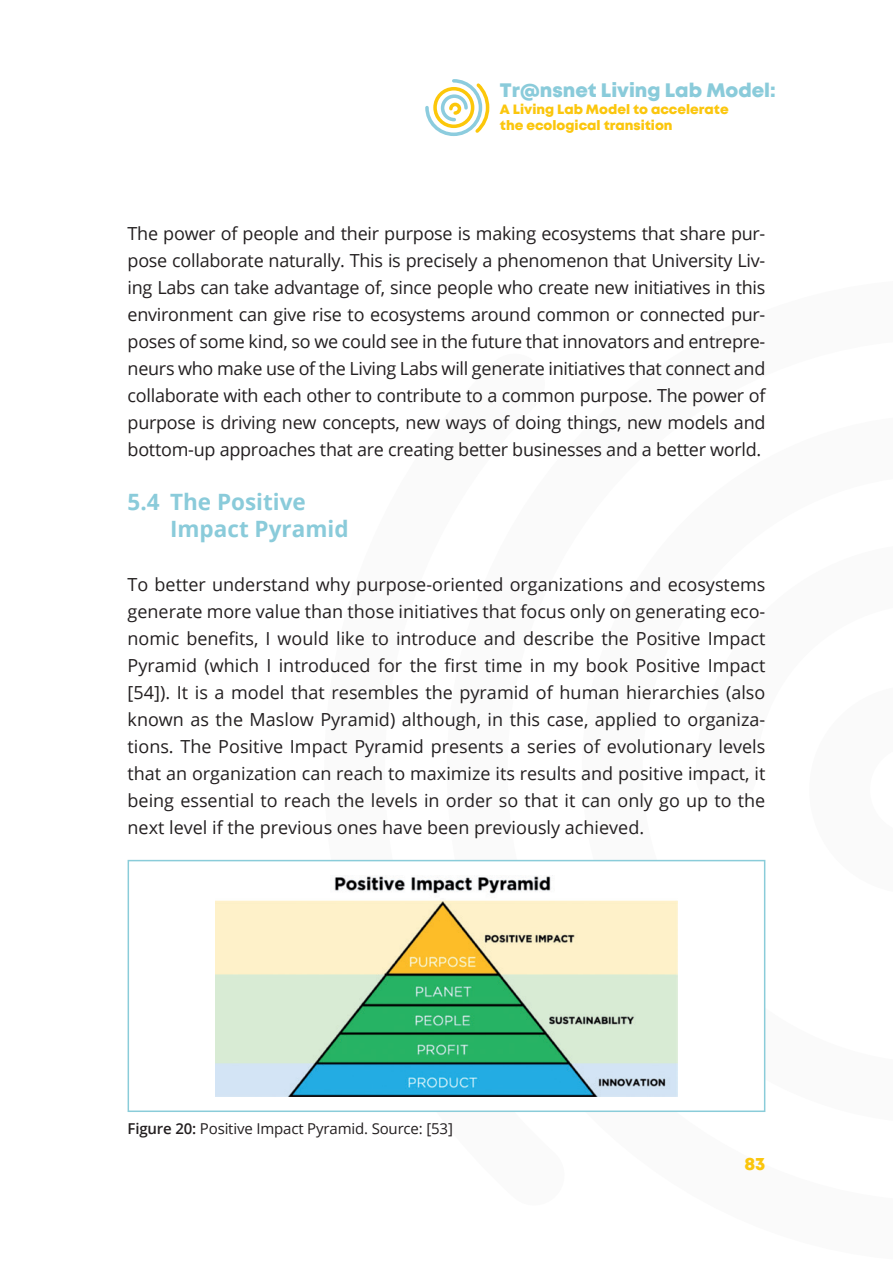
<style>
.page{position:relative;width:893px;height:1263px;background:#fff}
.page>*{position:absolute;margin:0;border:0;box-sizing:border-box;transform-origin:0 0}
.t1{font:700 22.5px "Open Sans";color:#8acbda}
.t2{font:19.5px "Mont Heavy DEMO";color:#8acbda}
.t3{font:18px/27px "Open Sans";letter-spacing:-.01em;color:#231f20;text-align:justify}
.t4{font:18px "Mont Heavy DEMO";color:#fbc60d}
.t5{font:15px "Open Sans";letter-spacing:-.01em;color:#231f20}
.t6{font:13.5px/16.5px "Mont Heavy DEMO";color:#fbc60d}
.s1{font-weight:600}
</style>
<div class="page">
<svg style="left:425px;top:79px;width:65px;height:57px"></svg>
<div style="left:128px;top:860px;width:637px;height:252px;background:#fff;border:2px solid #8accd9"></div>
<img style="left:215px;top:876px;width:463px;height:220px">
<p class="t2" style="left:500px;top:79px;width:277px">Tr@nsnet Living Lab Model:</p>
<p class="t6" style="left:500px;top:102px;width:230px">A Living Lab Model to accelerate the ecological transition</p>
<p class="t3" style="left:128px;top:219px;width:639px">The power of people and their purpose is making ecosystems that share pur&shy;pose collaborate naturally. This is precisely a phenomenon that University Liv&shy;ing Labs can take advantage of, since people who create new initiatives in this environment can give rise to ecosystems around common or connected pur&shy;poses of some kind, so we could see in the future that innovators and entrepre&shy;neurs who make use of the Living Labs will generate initiatives that connect and collaborate with each other to contribute to a common purpose. The power of purpose is driving new concepts, new ways of doing things, new models and bottom-up approaches that are creating better businesses and a better world.</p>
<p class="t1" style="left:128px;top:486px;width:180px">5.4 The Positive</p>
<p class="t1" style="left:170px;top:513px;width:180px">Impact Pyramid</p>
<p class="t3" style="left:128px;top:570px;width:639px">To better understand why purpose-oriented organizations and ecosystems generate more value than those initiatives that focus only on generating eco&shy;nomic benefits, I would like to introduce and describe the Positive Impact Pyramid (which I introduced for the first time in my book Positive Impact [54]). It is a model that resembles the pyramid of human hierarchies (also known as the Maslow Pyramid) although, in this case, applied to organiza&shy;tions. The Positive Impact Pyramid presents a series of evolutionary levels that an organization can reach to maximize its results and positive impact, it being essential to reach the levels in order so that it can only go up to the next level if the previous ones have been previously achieved.</p>
<p class="t5" style="left:128px;top:1118px;width:327px"><span class="s1">Figure 20:</span> Positive Impact Pyramid. Source: [53]</p>
<p class="t4" style="left:744px;top:1153px;width:23px">83</p>
</div>
